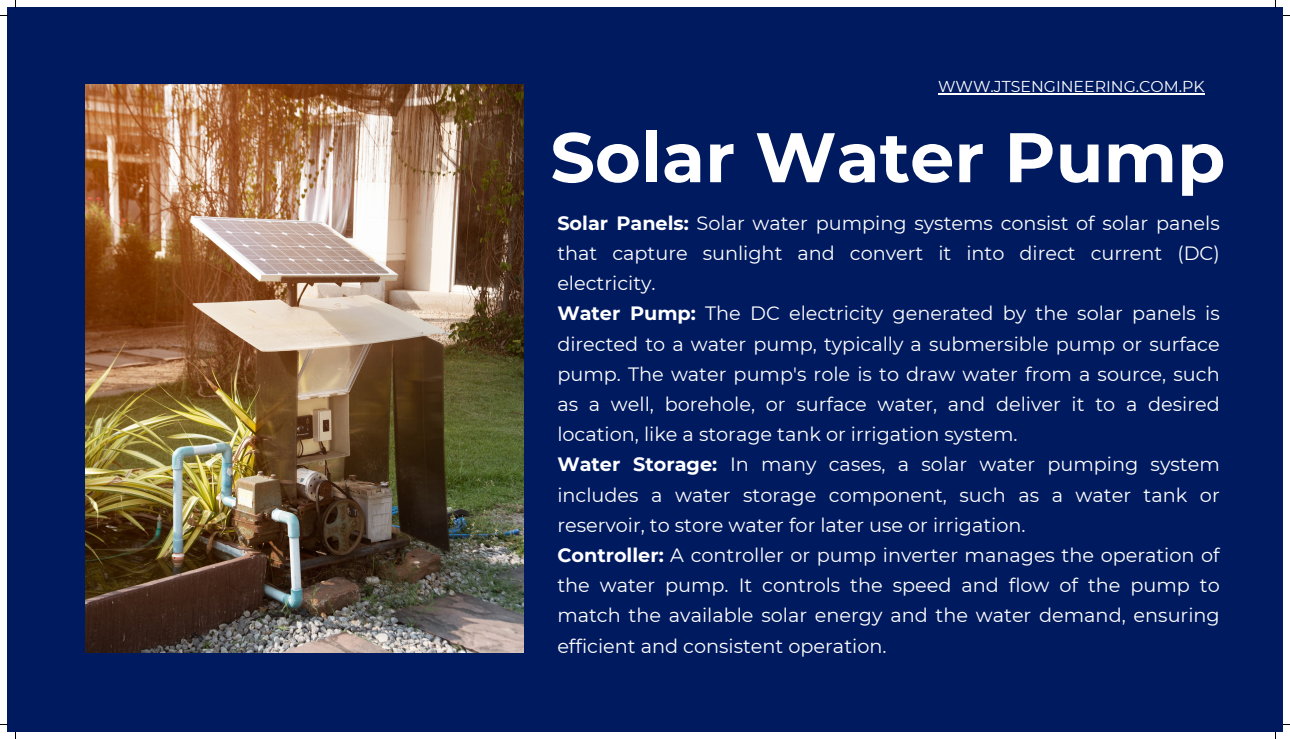
<style>
.page{position:relative;width:1290px;height:739px;background:#fff}
.page>*{position:absolute;margin:0;border:0;box-sizing:border-box;transform-origin:0 0}
.t1{font:700 70px "Montserrat";color:#fff}
.t2{font:19.25px/30.2px "Montserrat";color:#fff;text-align:justify}
.t3{font:15.75px "Montserrat";color:#fff}
.s1{font-weight:700}
</style>
<div class="page">
<div style="left:7px;top:7px;width:1276px;height:725px;background:#001a60"></div>
<hr style="left:938px;top:94px;width:266px;height:1px;background:#fff">
<img style="left:86px;top:85px;width:438px;height:567px">
<p class="t3" style="left:938px;top:77px;width:268px">WWW.JTSENGINEERING.COM.PK</p>
<p class="t1" style="left:550px;top:114px;width:676px">Solar Water Pump</p>
<p class="t2" style="left:557px;top:208px;width:664px"><span class="s1">Solar Panels:</span> Solar water pumping systems consist of solar panels that capture sunlight and convert it into direct current (DC) electricity.</p>
<p class="t2" style="left:557px;top:298px;width:664px"><span class="s1">Water Pump:</span> The DC electricity generated by the solar panels is directed to a water pump, typically a submersible pump or surface pump. The water pump's role is to draw water from a source, such as a well, borehole, or surface water, and deliver it to a desired location, like a storage tank or irrigation system.</p>
<p class="t2" style="left:557px;top:449px;width:664px"><span class="s1">Water Storage:</span> In many cases, a solar water pumping system includes a water storage component, such as a water tank or reservoir, to store water for later use or irrigation.</p>
<p class="t2" style="left:557px;top:540px;width:664px"><span class="s1">Controller:</span> A controller or pump inverter manages the operation of the water pump. It controls the speed and flow of the pump to match the available solar energy and the water demand, ensuring efficient and consistent operation.</p>
</div>
